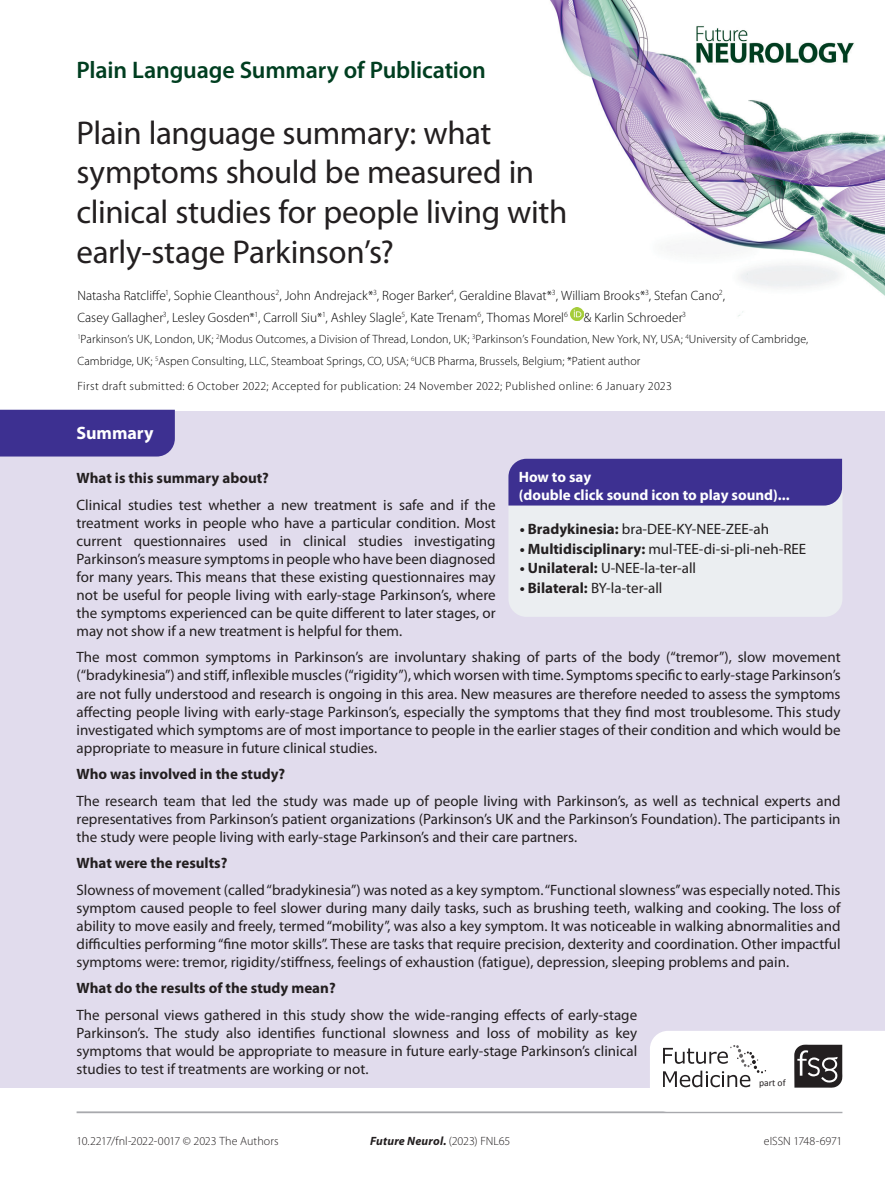
<style>
.page{position:relative;width:885px;height:1191px;background:#fff}
.page>*{position:absolute;margin:0;border:0;box-sizing:border-box;transform-origin:0 0}
.t1{font:33px/39.6px "Myriad Pro";letter-spacing:-.01em;color:#231f20}
.t2{font:600 24px "Myriad Pro";letter-spacing:-.01em;color:#003e20}
.t3{font:700 18px "Myriad Pro";letter-spacing:-.005em;color:#fff}
.t4{font:15px/18px "Myriad Pro";color:#231f20;text-align:justify}
.t5{font:700 15px "Myriad Pro";color:#231f20}
.t6{font:700 15px/18px "Myriad Pro";color:#fff}
.t7{font:300 13.5px/21.8px "Myriad Pro";color:#000001}
.t8{font:12px/21.8px "Myriad Variable Concept";letter-spacing:.005em;color:#000001}
.t9{font:300 12px "Myriad Pro";letter-spacing:.03em;color:#000001}
.t10{font:300 12px "Myriad Pro";letter-spacing:-.005em;color:#231f20}
.t11{font:italic 700 12px "Myriad Pro";letter-spacing:.015em;color:#231f20}
.t12{font:9.75px "Calibri";color:#231f20}
.s1{font-weight:700}
.s2{font-weight:300;font-style:normal}
</style>
<div class="page">
<hr style="left:77px;top:1111px;width:765px;height:2px;background:#a8a9ad">
<img style="left:550px;top:0;width:334px;height:321px">
<div style="left:0;top:411px;width:884px;height:676px;background:#e1dced"></div>
<svg style="left:649px;top:1031px;width:235px;height:57px;background:#d5d4d5"></svg>
<div style="left:0;top:410px;width:175px;height:46px;background:#3d3091"></div>
<div style="left:508px;top:459px;width:334px;height:158px;background:#ebeef1;border-radius:18px"></div>
<div style="left:508px;top:459px;width:334px;height:46px;background:#3d3091"></div>
<svg style="left:570px;top:308px;width:13px;height:12px"></svg>
<h2 class="t2" style="left:77px;top:55px;width:411px">Plain Language Summary of Publication</h2>
<h1 class="t1" style="left:77px;top:112px;width:492px">Plain language summary: what symptoms should be measured in clinical studies for people living with early-stage Parkinson’s?</h1>
<p class="t7" style="left:77px;top:285px;width:649px">Natasha Ratcliffe<sup>1</sup>, Sophie Cleanthous<sup>2</sup>, John Andrejack*<sup>3</sup>, Roger Barker<sup>4</sup>, Geraldine Blavat*<sup>3</sup>, William Brooks*<sup>3</sup>, Stefan Cano<sup>2</sup>,<br>Casey Gallagher<sup>3</sup>, Lesley Gosden*<sup>1</sup>, Carroll Siu*<sup>1</sup>, Ashley Slagle<sup>5</sup>, Kate Trenam<sup>6</sup>, Thomas Morel<sup>6</sup> &amp; Karlin Schroeder<sup>3</sup></p>
<p class="t8" style="left:77px;top:328px;width:732px"><sup>1</sup>Parkinson’s UK, London, UK; <sup>2</sup>Modus Outcomes, a Division of Thread, London, UK; <sup>3</sup>Parkinson’s Foundation, New York, NY, USA; <sup>4</sup>University of Cambridge,<br>Cambridge, UK; <sup>5</sup>Aspen Consulting, LLC, Steamboat Springs, CO, USA; <sup>6</sup>UCB Pharma, Brussels, Belgium; *Patient author</p>
<p class="t9" style="left:77px;top:380px;width:596px">First draft submitted: 6 October 2022; Accepted for publication: 24 November 2022; Published online: 6 January 2023</p>
<p class="t3" style="left:77px;top:421px;width:78px">Summary</p>
<p class="t5" style="left:77px;top:468px;width:194px">What is this summary about?</p>
<p class="t4" style="left:77px;top:495px;width:420px">Clinical studies test whether a new treatment is safe and if the treatment works in people who have a particular condition. Most current questionnaires used in clinical studies investigating Parkinson’s measure symptoms in people who have been diagnosed for many years. This means that these existing questionnaires may not be useful for people living with early-stage Parkinson’s, where the symptoms experienced can be quite different to later stages, or may not show if a new treatment is helpful for them.</p>
<p class="t4" style="left:77px;top:648px;width:765px">The most common symptoms in Parkinson’s are involuntary shaking of parts of the body (“tremor”), slow movement (“bradykinesia”) and stiff, inflexible muscles (“rigidity”), which worsen with time. Symptoms specific to early-stage Parkinson’s are not fully understood and research is ongoing in this area. New measures are therefore needed to assess the symptoms affecting people living with early-stage Parkinson’s, especially the symptoms that they find most troublesome. This study investigated which symptoms are of most importance to people in the earlier stages of their condition and which would be appropriate to measure in future clinical studies.</p>
<p class="t5" style="left:77px;top:764px;width:210px">Who was involved in the study?</p>
<p class="t4" style="left:77px;top:791px;width:765px">The research team that led the study was made up of people living with Parkinson’s, as well as technical experts and representatives from Parkinson’s patient organizations (Parkinson’s UK and the Parkinson’s Foundation). The participants in the study were people living with early-stage Parkinson’s and their care partners.</p>
<p class="t5" style="left:77px;top:853px;width:152px">What were the results?</p>
<p class="t4" style="left:77px;top:880px;width:765px">Slowness of movement (called ‘‘bradykinesia”) was noted as a key symptom. ‘‘Functional slowness’’ was especially noted. This symptom caused people to feel slower during many daily tasks, such as brushing teeth, walking and cooking. The loss of ability to move easily and freely, termed “mobility”, was also a key symptom. It was noticeable in walking abnormalities and difficulties performing “fine motor skills”. These are tasks that require precision, dexterity and coordination. Other impactful symptoms were: tremor, rigidity/stiffness, feelings of exhaustion (fatigue), depression, sleeping problems and pain.</p>
<p class="t5" style="left:77px;top:978px;width:260px">What do the results of the study mean?</p>
<p class="t4" style="left:77px;top:1005px;width:562px">The personal views gathered in this study show the wide-ranging effects of early-stage Parkinson’s. The study also identifies functional slowness and loss of mobility as key symptoms that would be appropriate to measure in future early-stage Parkinson’s clinical studies to test if treatments are working or not.</p>
<p class="t6" style="left:518px;top:467px;width:272px">How to say<br>(double click sound icon to play sound)...</p>
<p class="t4" style="left:519px;top:520px;width:251px"><span class="s1">• Bradykinesia:</span> bra-DEE-KY-NEE-ZEE-ah</p>
<p class="t4" style="left:519px;top:539px;width:288px"><span class="s1">• Multidisciplinary:</span> mul-TEE-di-si-pli-neh-REE</p>
<p class="t4" style="left:519px;top:559px;width:178px"><span class="s1">• Unilateral:</span> U-NEE-la-ter-all</p>
<p class="t4" style="left:519px;top:578px;width:144px"><span class="s1">• Bilateral:</span> BY-la-ter-all</p>
<p class="t12" style="left:759px;top:1074px;width:28px">part of</p>
<p class="t12" style="left:759px;top:1076px;width:28px">part of</p>
<p class="t10" style="left:76px;top:1134px;width:204px">10.2217/fnl-2022-0017 © 2023 The Authors</p>
<p class="t11" style="left:370px;top:1133px;width:142px">Future Neurol. <span class="s2">(2023) FNL65</span></p>
<p class="t10" style="left:763px;top:1134px;width:80px">eISSN 1748-6971</p>
</div>
